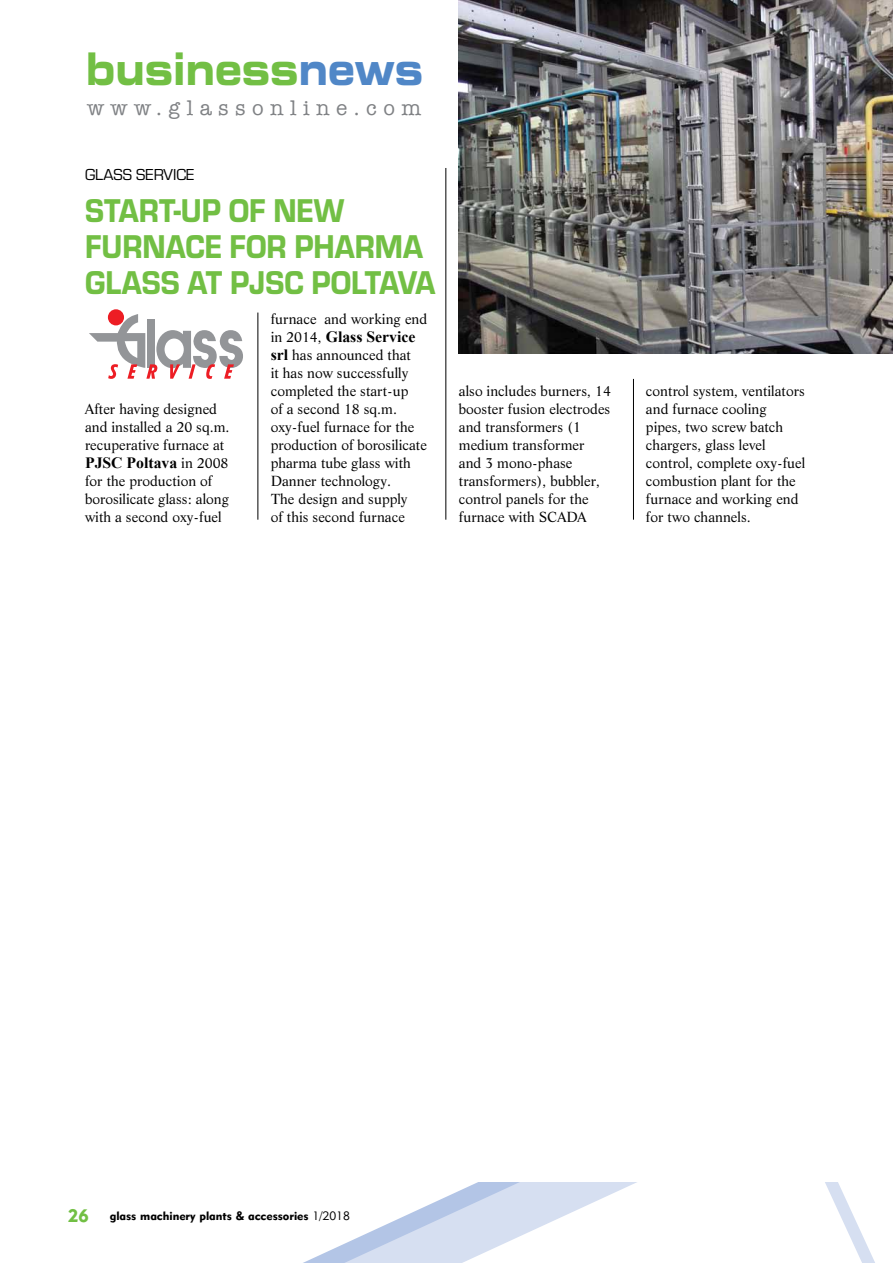
<style>
.page{position:relative;width:893px;height:1263px;background:#fff}
.page>*{position:absolute;margin:0;border:0;box-sizing:border-box;transform-origin:0 0}
.t1{font:45px "Eurostile Bold Extended Two";color:#72bf44;scale:.8 1}
.t2{font:34.2px/36px "Eurostile T Heav";color:#72bf44;scale:.9 1}
.t3{font:21.3px "American Typewriter";letter-spacing:.305em;color:#808285}
.t4{font:16.5px "Eurostile T";color:#000}
.t5{font:700 15.75px "Times New Roman";color:#000}
.t6{font:14.25px/18px "Life BT";color:#000}
.t7{font:12px "Geometric 415 BT Black A";color:#000}
.s1{color:#5087c7}
.s2{font-family:"Life BT";font-weight:400;font-size:14.25px}
.s3{font-family:"Times New Roman";font-weight:700;font-size:15.75px}
.s4{font-size:17.85px;color:#72bf44}
.s5{font-family:"Geometric 415 BT Lite A"}
</style>
<div class="page">
<svg style="left:303px;top:1233px;width:64px;height:30px"></svg>
<svg style="left:367px;top:1182px;width:508px;height:81px"></svg>
<hr style="left:258px;top:313px;width:1px;height:207px;background:#000">
<hr style="left:446px;top:168px;width:1px;height:352px;background:#000">
<hr style="left:633px;top:379px;width:1px;height:141px;background:#000">
<svg style="left:89px;top:314px;width:154px;height:65px"></svg>
<div style="left:108px;top:309px;width:16px;height:16px;background:#ed1d24;border-radius:50%"></div>
<img style="left:459px;top:0;width:434px;height:354px">
<h1 class="t1" style="left:86px;top:37px;width:423px">business<span class="s1">news</span></h1>
<h3 class="t3" style="left:87px;top:96px;width:335px">www.glassonline.com</h3>
<p class="t4" style="left:85px;top:166px;width:111px">GLASS SERVICE</p>
<h2 class="t2" style="left:85px;top:193px;width:391px">START-UP OF NEW<br>FURNACE FOR PHARMA<br>GLASS AT PJSC POLTAVA</h2>
<p class="t6" style="left:271px;top:309px;width:158px">furnace and working end</p>
<p class="t5" style="left:271px;top:326px;width:146px"><span class="s2">in 2014,</span> Glass Service</p>
<p class="t6" style="left:271px;top:345px;width:158px"><span class="s3">srl</span> has announced that<br>it has now successfully completed the start-up<br>of a second 18 sq.m. oxy-fuel furnace for the production of borosilicate pharma tube glass with<br>Danner technology.<br>The design and supply<br>of this second furnace</p>
<p class="t6" style="left:85px;top:399px;width:146px">After having designed and installed a 20 sq.m. recuperative furnace at</p>
<p class="t5" style="left:85px;top:452px;width:145px">PJSC Poltava <span class="s2">in 2008</span></p>
<p class="t6" style="left:85px;top:471px;width:146px">for the production of borosilicate glass: along with a second oxy-fuel</p>
<p class="t6" style="left:459px;top:381px;width:154px">also includes burners, 14 booster fusion electrodes and transformers (1 medium transformer<br>and 3 mono-phase transformers), bubbler, control panels for the furnace with SCADA</p>
<p class="t6" style="left:646px;top:381px;width:161px">control system, ventilators and furnace cooling pipes, two screw batch chargers, glass level control, complete oxy-fuel combustion plant for the furnace and working end for two channels.</p>
<p class="t7" style="left:68px;top:1208px;width:283px"><span class="s4">26</span> glass machinery plants &amp; accessories <span class="s5">1/2018</span></p>
</div>
